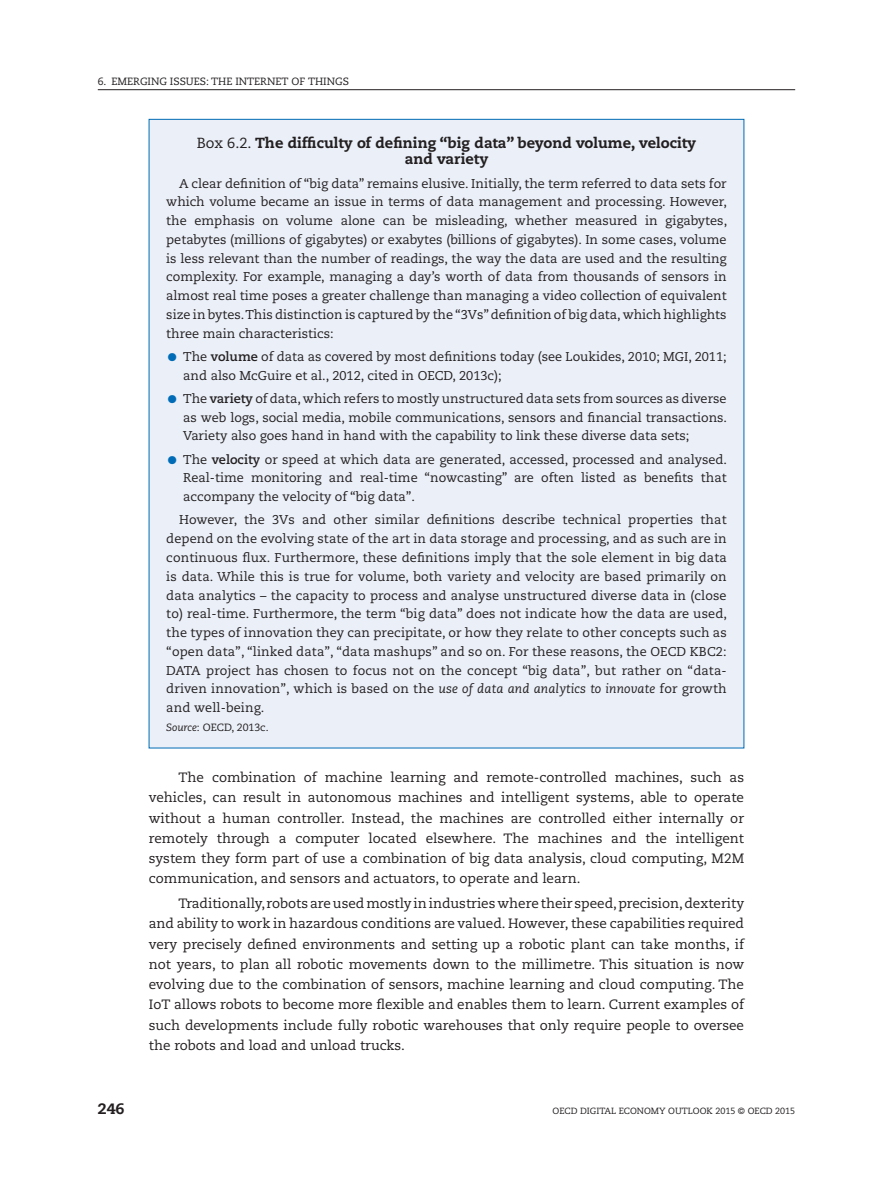
<style>
.page{position:relative;width:893px;height:1191px;background:#fff}
.page>*{position:absolute;margin:0;border:0;box-sizing:border-box;transform-origin:0 0}
.t1{font:800 15px "Caecilia LT Std";color:#231f20}
.t2{font:800 14.7px/16.5px "Caecilia LT Std";color:#231f20;text-align:center}
.t3{font:13.5px/20.2px "Caecilia LT Std";color:#231f20;text-align:justify}
.t4{font:12.75px/18.8px "Caecilia LT Std";color:#231f20;text-align:justify}
.t5{font:10.5px "Caecilia LT Std";color:#231f20}
.t6{font:9px "Caecilia LT Std";color:#231f20}
.s1{font-weight:400}
.s2{color:#006bb6}
.s3{font-weight:700}
.s4{font-style:italic}
</style>
<div class="page">
<hr style="left:98px;top:89px;width:697px;height:1px;background:#231f20">
<div style="left:149px;top:119px;width:595px;height:629px;background:#eaeff8"></div>
<p class="t5" style="left:98px;top:75px;width:253px">6. Emerging issues: The Internet of Things</p>
<p class="t2" style="left:197px;top:134px;width:501px"><span class="s1">Box 6.2.</span> The difficulty of defining “big data” beyond volume, velocity and variety</p>
<p class="t4" style="left:166px;top:174px;width:562px;text-indent:13px">A clear definition of “big data” remains elusive. Initially, the term referred to data sets for which volume became an issue in terms of data management and processing. However, the emphasis on volume alone can be misleading, whether measured in gigabytes, petabytes (millions of gigabytes) or exabytes (billions of gigabytes). In some cases, volume is less relevant than the number of readings, the way the data are used and the resulting complexity. For example, managing a day’s worth of data from thousands of sensors in almost real time poses a greater challenge than managing a video collection of equivalent size in bytes. This distinction is captured by the “3Vs” definition of big data, which highlights three main characteristics:</p>
<p class="t4" style="left:168px;top:347px;width:505px"><span class="s2">●</span> The <span class="s3">volume</span> of data as covered by most definitions today (see Loukides, 2010; MGI</p>
<p class="t4" style="left:688px;top:347px;width:40px">, 2011;</p>
<p class="t4" style="left:183px;top:366px;width:320px">and also McGuire et al., 2012, cited in OECD, 2013c);</p>
<p class="t4" style="left:183px;top:389px;width:545px;text-indent:-15px"><span class="s2">●</span> The <span class="s3">variety</span> of data, which refers to mostly unstructured data sets from sources as diverse as web logs, social media, mobile communications, sensors and financial transactions.<br>Variety also goes hand in hand with the capability to link these diverse data sets;</p>
<p class="t4" style="left:183px;top:450px;width:545px;text-indent:-15px"><span class="s2">●</span> The <span class="s3">velocity</span> or speed at which data are generated, accessed, processed and analysed.<br>Real-time monitoring and real-time “nowcasting” are often listed as benefits that accompany the velocity of “big data”.</p>
<p class="t4" style="left:166px;top:511px;width:562px;text-indent:13px">However, the 3Vs and other similar definitions describe technical properties that depend on the evolving state of the art in data storage and processing, and as such are in continuous flux. Furthermore, these definitions imply that the sole element in big data is data. While this is true for volume, both variety and velocity are based primarily on data analytics – the capacity to process and analyse unstructured diverse data in (close to) real-time. Furthermore, the term “big data” does not indicate how the data are used, the types of innovation they can precipitate, or how they relate to other concepts such as “open data”, “linked data”, “data mashups” and so on. For these reasons, the OECD KBC2:<br>DATA</p>
<p class="t4" style="left:166px;top:661px;width:562px;text-indent:40px">project has chosen to focus not on the concept “big data”, but rather on “data&shy;driven innovation”, which is based on the <span class="s4">use of data and analytics to innovate</span> for growth and well-being.</p>
<p class="t5" style="left:166px;top:721px;width:104px"><span class="s4">Source</span>: OECD, 2013c.</p>
<p class="t3" style="left:149px;top:767px;width:597px;text-indent:30px">The combination of machine learning and remote-controlled machines, such as vehicles, can result in autonomous machines and intelligent systems, able to operate without a human controller. Instead, the machines are controlled either internally or remotely through a computer located elsewhere. The machines and the intelligent system they form part of use a combination of big data analysis, cloud computing, M2M communication, and sensors and actuators, to operate and learn.</p>
<p class="t3" style="left:149px;top:893px;width:598px;text-indent:30px">Traditionally, robots are used mostly in industries where their speed, precision, dexterity and ability to work in hazardous conditions are valued. However, these capabilities required very precisely defined environments and setting up a robotic plant can take months, if not years, to plan all robotic movements down to the millimetre. This situation is now evolving due to the combination of sensors, machine learning and cloud computing. The IoT allows robots to become more flexible and enables them to learn. Current examples of such developments include fully robotic warehouses that only require people to oversee the robots and load and unload trucks.</p>
<p class="t1" style="left:98px;top:1099px;width:28px">246</p>
<p class="t6" style="left:552px;top:1106px;width:244px">OECD Digital Economy Outlook 2015 © OECD 2015</p>
</div>
